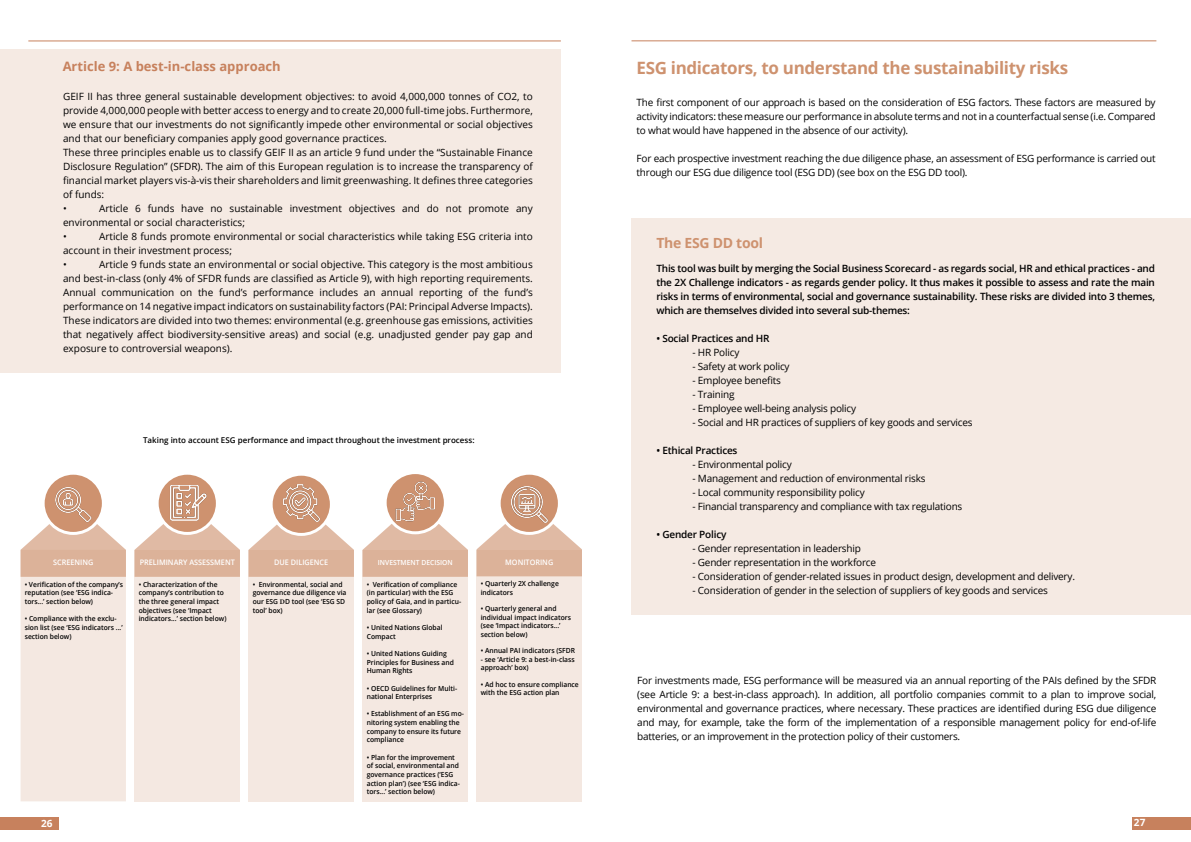
<style>
.page{position:relative;width:1191px;height:842px;background:#fff}
.page>*{position:absolute;margin:0;border:0;box-sizing:border-box;transform-origin:0 0}
.t1{font:700 17px "Open Sans";letter-spacing:-.02em;color:#ce926f}
.t2{font:700 14px "Open Sans";letter-spacing:-.02em;color:#ce926f}
.t3{font:700 13px "Open Sans";color:#c7815d}
.t4{font:10px/14px "Open Sans";color:#000}
.t5{font:10px/14px "Open Sans";letter-spacing:-.02em;color:#000}
.t6{font:600 10px/14px "Open Sans";letter-spacing:-.02em;color:#000;text-align:justify}
.t7{font:700 10px "Open Sans";color:#fff}
.t8{font:600 8px "Open Sans";color:#000}
.t9{font:600 7.6px "Open Sans";color:#fff;scale:.96 1}
.t10{font:600 7px/8.7px "Open Sans";color:#000;scale:.96 1}
.t11{font:600 7px "Open Sans";color:#fff;scale:.96 1}
.s1{font-family:"Minion Pro";font-weight:700}
</style>
<div class="page">
<div style="left:1132px;top:817px;width:59px;height:12px;background:#c7815d"></div>
<div style="left:0;top:817px;width:59px;height:12px;background:#c7815d"></div>
<hr style="left:28px;top:41px;width:533px;height:1px;background:#c7815d">
<hr style="left:631px;top:41px;width:525px;height:1px;background:#c7815d">
<div style="left:0;top:50px;width:561px;height:323px;background:#f5eae3"></div>
<div style="left:631px;top:218px;width:560px;height:397px;background:#f5eae3"></div>
<svg style="left:21px;top:524px;width:105px;height:277px;background:#f0e0d7"></svg>
<div style="left:135px;top:550px;width:105px;height:252px;background:#f4e8e1"></div>
<svg style="left:135px;top:524px;width:105px;height:53px;background:#e2c0ab"></svg>
<div style="left:248px;top:550px;width:106px;height:252px;background:#f4e8e1"></div>
<svg style="left:248px;top:524px;width:106px;height:53px;background:#e2c0ac"></svg>
<div style="left:362px;top:550px;width:106px;height:252px;background:#f4e8e1"></div>
<svg style="left:362px;top:524px;width:106px;height:53px;background:#e2c0ac"></svg>
<div style="left:476px;top:550px;width:106px;height:251px;background:#f4e8e1"></div>
<svg style="left:476px;top:524px;width:106px;height:52px;background:#e2c0ac"></svg>
<svg style="left:43px;top:473px;width:60px;height:60px"></svg>
<div style="left:42px;top:472px;width:63px;height:63px;border:3px solid #fff;border-radius:50%"></div>
<svg style="left:157px;top:473px;width:60px;height:60px"></svg>
<div style="left:156px;top:472px;width:63px;height:63px;border:3px solid #fff;border-radius:50%"></div>
<svg style="left:271px;top:474px;width:60px;height:60px"></svg>
<div style="left:270px;top:473px;width:63px;height:63px;border:3px solid #fff;border-radius:50%"></div>
<svg style="left:385px;top:473px;width:60px;height:60px"></svg>
<div style="left:384px;top:471px;width:63px;height:63px;border:3px solid #fff;border-radius:50%"></div>
<svg style="left:499px;top:473px;width:60px;height:60px"></svg>
<div style="left:497px;top:472px;width:64px;height:63px;border:3px solid #fff;border-radius:50%"></div>
<img style="left:54px;top:485px;width:38px;height:38px">
<img style="left:170px;top:485px;width:38px;height:37px">
<img style="left:282px;top:484px;width:40px;height:39px">
<img style="left:394px;top:481px;width:41px;height:41px">
<img style="left:510px;top:485px;width:38px;height:38px">
<h3 class="t3" style="left:63px;top:57px;width:220px">Article 9: A best-in-class approach</h3>
<p class="t4" style="left:63px;top:89px;width:471px">GEIF II has three general sustainable development objectives: to avoid 4,000,000 tonnes of CO2, to provide 4,000,000 people with better access to energy and to create 20,000 full-time jobs. Furthermore, we ensure that our investments do not significantly impede other environmental or social objectives and that our beneficiary companies apply good governance practices.<br>These three principles enable us to classify GEIF II as an article 9 fund under the “Sustainable Finance Disclosure Regulation” (SFDR). The aim of this European regulation is to increase the transparency of financial market players vis-à-vis their shareholders and limit greenwashing. It defines three categories of funds:<br>•</p>
<p class="t4" style="left:63px;top:201px;width:471px;text-indent:36px">Article 6 funds have no sustainable investment objectives and do not promote any environmental or social characteristics;<br>•</p>
<p class="t4" style="left:63px;top:229px;width:471px;text-indent:36px">Article 8 funds promote environmental or social characteristics while taking ESG criteria into account in their investment process;<br>•</p>
<p class="t4" style="left:63px;top:257px;width:471px;text-align:justify;text-indent:36px">Article 9 funds state an environmental or social objective. This category is the most ambitious and best-in-class (only 4% of SFDR funds are classified as Article 9), with high reporting requirements.<br>Annual communication on the fund’s performance includes an annual reporting of the fund’s performance on 14 negative impact indicators on sustainability factors (PAI: Principal Adverse Impacts).<br>These indicators are divided into two themes: environmental (e.g. greenhouse gas emissions, activities that negatively affect biodiversity-sensitive areas) and social (e.g. unadjusted gender pay gap and exposure to controversial weapons).</p>
<p class="t8" style="left:143px;top:434px;width:333px">Taking into account ESG performance and impact throughout the investment process:</p>
<p class="t9" style="left:53px;top:557px;width:43px">SCREENING</p>
<p class="t10" style="left:25px;top:580px;width:104px">• Verification of the company’s reputation (see ‘ESG indica&shy;tors...’ section below)</p>
<p class="t10" style="left:25px;top:614px;width:104px">• Compliance with the exclu&shy;sion list (see ‘ESG indicators ...’ section below)</p>
<p class="t9" style="left:140px;top:557px;width:101px">PRELIMINARY ASSESSMENT</p>
<p class="t10" style="left:139px;top:580px;width:93px">• Characterization of the company’s contribution to the three general impact objectives (see ‘Impact indicators...’ section below)</p>
<p class="t9" style="left:274px;top:557px;width:58px">DUE DILIGENCE</p>
<p class="t10" style="left:253px;top:580px;width:99px">• Environmental, social and governance due diligence via our ESG <span class="s1">D</span>D tool (see ‘ESG SD tool’ box)</p>
<p class="t11" style="left:378px;top:557px;width:79px">INVESTMENT DECISION</p>
<p class="t10" style="left:367px;top:580px;width:100px">• Verification of compliance (in particular) with the ESG policy of Gaia, and in particu&shy;lar (see Glossary)</p>
<p class="t10" style="left:367px;top:623px;width:80px">• United Nations Global<br>Compact</p>
<p class="t10" style="left:367px;top:649px;width:92px">• United Nations Guiding<br>Principles for Business and<br>Human Rights</p>
<p class="t10" style="left:367px;top:683px;width:96px">• OECD Guidelines for Multi&shy;national Enterprises</p>
<p class="t10" style="left:367px;top:709px;width:103px">• Establishment of an ESG mo&shy;nitoring system enabling the company to ensure its future compliance</p>
<p class="t10" style="left:367px;top:753px;width:99px">• Plan for the improvement of social, environmental and governance practices (‘ESG action plan’) (see ‘ESG indica&shy;tors...’ section below)</p>
<p class="t9" style="left:505px;top:557px;width:52px">MONITORING</p>
<p class="t10" style="left:481px;top:579px;width:83px;line-height:8.4px">• Quarterly 2X challenge indicators</p>
<p class="t10" style="left:481px;top:605px;width:95px;line-height:8.4px">• Quarterly general and individual impact indicators (see ‘Impact indicators...’ section below)</p>
<p class="t10" style="left:481px;top:646px;width:100px">• Annual PAI indicators (SFDR</p>
<p class="t10" style="left:481px;top:655px;width:99px;line-height:8.4px">- see ‘Article 9: a best-in-class approach’ box)</p>
<p class="t10" style="left:481px;top:680px;width:104px;line-height:8.4px">• Ad hoc to ensure compliance with the ESG action plan</p>
<h1 class="t1" style="left:636px;top:56px;width:433px">ESG indicators, to understand the sustainability risks</h1>
<p class="t4" style="left:636px;top:95px;width:520px;text-align:justify">The first component of our approach is based on the consideration of ESG factors. These factors are measured by activity indicators: these measure our performance in absolute terms and not in a counterfactual sense (i.e. Compared to what would have happened in the absence of our activity).</p>
<p class="t5" style="left:636px;top:151px;width:520px">For each prospective investment reaching the due diligence phase, an assessment of ESG performance is carried out through our ESG due diligence tool (ESG DD) (see box on the ESG DD tool).</p>
<h2 class="t2" style="left:656px;top:233px;width:108px">The ESG DD tool</h2>
<p class="t6" style="left:656px;top:261px;width:500px">This tool was built by merging the Social Business Scorecard - as regards social, HR and ethical practices - and the 2X Challenge indicators - as regards gender policy. It thus makes it possible to assess and rate the main risks in terms of environmental, social and governance sustainability. These risks are divided into 3 themes, which are themselves divided into several sub-themes:</p>
<p class="t6" style="left:656px;top:331px;width:115px">• Social Practices and HR</p>
<p class="t5" style="left:692px;top:345px;width:48px">- HR Policy</p>
<p class="t5" style="left:692px;top:359px;width:99px">- Safety at work policy</p>
<p class="t5" style="left:692px;top:373px;width:90px">- Employee benefits</p>
<p class="t5" style="left:692px;top:387px;width:44px">- Training</p>
<p class="t5" style="left:692px;top:401px;width:165px">- Employee well-being analysis policy</p>
<p class="t5" style="left:692px;top:415px;width:282px">- Social and HR practices of suppliers of key goods and services</p>
<p class="t6" style="left:656px;top:443px;width:83px">• Ethical Practices</p>
<p class="t5" style="left:692px;top:457px;width:101px">- Environmental policy</p>
<p class="t5" style="left:692px;top:471px;width:235px">- Management and reduction of environmental risks</p>
<p class="t5" style="left:692px;top:485px;width:174px">- Local community responsibility policy</p>
<p class="t5" style="left:692px;top:499px;width:271px">- Financial transparency and compliance with tax regulations</p>
<p class="t6" style="left:656px;top:527px;width:71px">• Gender Policy</p>
<p class="t5" style="left:692px;top:541px;width:170px">- Gender representation in leadership</p>
<p class="t5" style="left:692px;top:555px;width:185px">- Gender representation in the workforce</p>
<p class="t5" style="left:692px;top:569px;width:384px">- Consideration of gender-related issues in product design, development and delivery.</p>
<p class="t5" style="left:692px;top:583px;width:357px">- Consideration of gender in the selection of suppliers of key goods and services</p>
<p class="t4" style="left:637px;top:673px;width:520px;text-align:justify">For investments made, ESG performance will be measured via an annual reporting of the PAIs defined by the SFDR (see Article 9: a best-in-class approach). In addition, all portfolio companies commit to a plan to improve social, environmental and governance practices, where necessary. These practices are identified during ESG due diligence and may, for example, take the form of the implementation of a responsible management policy for end-of-life batteries, or an improvement in the protection policy of their customers.</p>
<p class="t7" style="left:41px;top:816px;width:13px">26</p>
<p class="t7" style="left:1134px;top:815px;width:13px">27</p>
</div>
